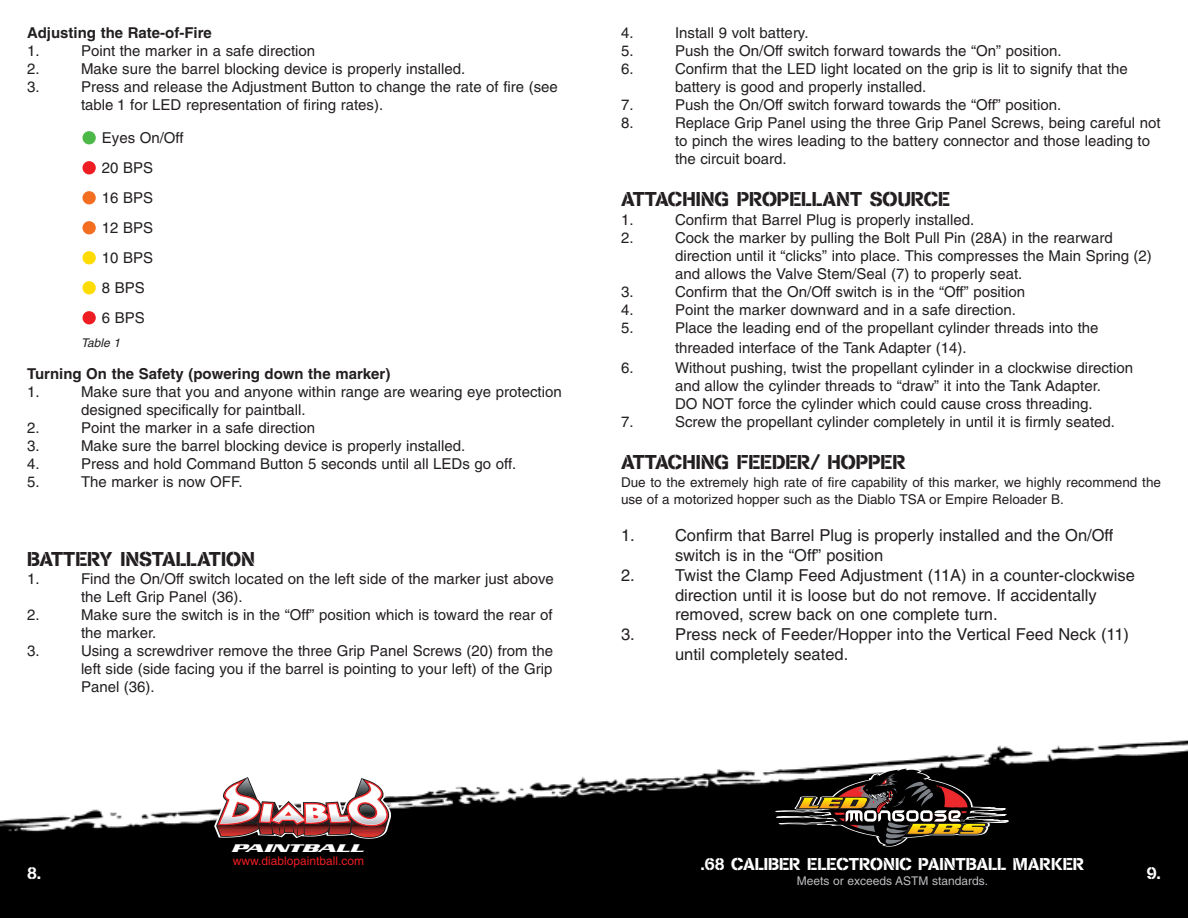
<style>
.page{position:relative;width:1188px;height:918px;background:#fff}
.page>*{position:absolute;margin:0;border:0;box-sizing:border-box;transform-origin:0 0}
.t1{font:21px "Cargo D";color:#231f20}
.t2{font:18px "Cargo D";color:#fff}
.t3{font:16.5px/19.8px "Helvetica";color:#231f20}
.t4{font:15px/18px "Helvetica";color:#231f20}
.t5{font:700 15px "Helvetica";color:#231f20}
.t6{font:13.5px/17.2px "Helvetica";color:#231f20}
.t7{font:12px "Helvetica";color:#bcbdc0}
.t8{font:12px "Helvetica";color:#ee1d23}
.t9{font:italic 12px "Helvetica";color:#231f20}
.t10{font:italic 700 11.55px "Serpentine D";color:#fff;scale:1.82 1}
</style>
<div class="page">
<img style="left:0;top:132px;width:1188px;height:786px">
<svg style="left:215px;top:775px;width:175px;height:64px"></svg>
<svg style="left:776px;top:768px;width:233px;height:78px"></svg>
<div style="left:82px;top:311px;width:14px;height:13px;background:#ee1d23;border-radius:50%"></div>
<div style="left:82px;top:281px;width:14px;height:13px;background:#ffdc01;border-radius:50%"></div>
<div style="left:82px;top:251px;width:14px;height:13px;background:#ffdc01;border-radius:50%"></div>
<div style="left:82px;top:221px;width:14px;height:13px;background:#f36e21;border-radius:50%"></div>
<div style="left:82px;top:191px;width:14px;height:13px;background:#f36e21;border-radius:50%"></div>
<div style="left:82px;top:161px;width:14px;height:13px;background:#ee1d23;border-radius:50%"></div>
<div style="left:82px;top:131px;width:14px;height:13px;background:#4cb848;border-radius:50%"></div>
<p class="t5" style="left:27px;top:27px;width:186px">Adjusting the Rate-of-Fire</p>
<p class="t4" style="left:27px;top:43px;width:14px">1.</p>
<p class="t4" style="left:81px;top:43px;width:236px">Point the marker in a safe direction</p>
<p class="t4" style="left:27px;top:61px;width:14px">2.</p>
<p class="t4" style="left:81px;top:61px;width:386px">Make sure the barrel blocking device is properly installed.</p>
<p class="t4" style="left:27px;top:79px;width:14px">3.</p>
<p class="t4" style="left:81px;top:79px;width:478px">Press and release the Adjustment Button to change the rate of fire (see table 1 for LED representation of firing rates).</p>
<p class="t4" style="left:102px;top:124px;width:83px;line-height:30px">Eyes On/Off<br>20 BPS<br>16 BPS<br>12 BPS<br>10 BPS<br>8 BPS<br>6 BPS</p>
<p class="t9" style="left:81px;top:338px;width:41px">Table 1</p>
<p class="t5" style="left:27px;top:368px;width:365px">Turning On the Safety (powering down the marker)</p>
<p class="t4" style="left:27px;top:384px;width:14px">1.</p>
<p class="t4" style="left:81px;top:384px;width:482px">Make sure that you and anyone within range are wearing eye protection designed specifically for paintball.</p>
<p class="t4" style="left:27px;top:420px;width:14px">2.</p>
<p class="t4" style="left:81px;top:420px;width:236px">Point the marker in a safe direction</p>
<p class="t4" style="left:27px;top:438px;width:14px">3.</p>
<p class="t4" style="left:81px;top:438px;width:386px">Make sure the barrel blocking device is properly installed.</p>
<p class="t4" style="left:27px;top:456px;width:14px">4.</p>
<p class="t4" style="left:81px;top:456px;width:437px">Press and hold Command Button 5 seconds until all LEDs go off.</p>
<p class="t4" style="left:27px;top:474px;width:14px">5.</p>
<p class="t4" style="left:81px;top:474px;width:163px">The marker is now OFF.</p>
<h1 class="t1" style="left:27px;top:546px;width:229px">BATTERY INSTALLATION</h1>
<p class="t4" style="left:27px;top:571px;width:14px">1.</p>
<p class="t4" style="left:81px;top:571px;width:474px">Find the On/Off switch located on the left side of the marker just above the Left Grip Panel (36).</p>
<p class="t4" style="left:27px;top:607px;width:14px">2.</p>
<p class="t4" style="left:81px;top:607px;width:473px">Make sure the switch is in the “Off” position which is toward the rear of the marker.</p>
<p class="t4" style="left:27px;top:643px;width:14px">3.</p>
<p class="t4" style="left:81px;top:643px;width:474px;text-align:justify">Using a screwdriver remove the three Grip Panel Screws (20) from the left side (side facing you if the barrel is pointing to your left) of the Grip Panel (36).</p>
<p class="t10" style="left:232px;top:841px;width:74px">PAINTBALL</p>
<p class="t4" style="left:621px;top:25px;width:14px">4.</p>
<p class="t4" style="left:675px;top:25px;width:135px">Install 9 volt battery.</p>
<p class="t4" style="left:621px;top:43px;width:14px">5.</p>
<p class="t4" style="left:675px;top:43px;width:388px">Push the On/Off switch forward towards the “On” position.</p>
<p class="t4" style="left:621px;top:61px;width:14px">6.</p>
<p class="t4" style="left:675px;top:61px;width:454px">Confirm that the LED light located on the grip is lit to signify that the battery is good and properly installed.</p>
<p class="t4" style="left:621px;top:97px;width:14px">7.</p>
<p class="t4" style="left:675px;top:97px;width:388px">Push the On/Off switch forward towards the “Off” position.</p>
<p class="t4" style="left:621px;top:115px;width:14px">8.</p>
<p class="t4" style="left:675px;top:115px;width:487px">Replace Grip Panel using the three Grip Panel Screws, being careful not to pinch the wires leading to the battery connector and those leading to the circuit board.</p>
<h1 class="t1" style="left:621px;top:187px;width:330px">ATTACHING PROPELLANT SOURCE</h1>
<p class="t4" style="left:621px;top:212px;width:14px">1.</p>
<p class="t4" style="left:675px;top:212px;width:301px">Confirm that Barrel Plug is properly installed.</p>
<p class="t4" style="left:621px;top:230px;width:14px">2.</p>
<p class="t4" style="left:675px;top:230px;width:478px">Cock the marker by pulling the Bolt Pull Pin (28A) in the rearward direction until it “clicks” into place. This compresses the Main Spring (2) and allows the Valve Stem/Seal (7) to properly seat.</p>
<p class="t4" style="left:621px;top:284px;width:14px">3.</p>
<p class="t4" style="left:675px;top:284px;width:352px">Confirm that the On/Off switch is in the “Off” position</p>
<p class="t4" style="left:621px;top:302px;width:14px">4.</p>
<p class="t4" style="left:675px;top:302px;width:343px">Point the marker downward and in a safe direction.</p>
<p class="t4" style="left:621px;top:320px;width:14px">5.</p>
<p class="t4" style="left:675px;top:319px;width:425px;line-height:20.2px">Place the leading end of the propellant cylinder threads into the threaded interface of the Tank Adapter (14).</p>
<p class="t4" style="left:621px;top:360px;width:14px">6.</p>
<p class="t4" style="left:675px;top:360px;width:460px">Without pushing, twist the propellant cylinder in a clockwise direction and allow the cylinder threads to “draw” it into the Tank Adapter.<br>DO NOT force the cylinder which could cause cross threading.</p>
<p class="t4" style="left:621px;top:414px;width:14px">7.</p>
<p class="t4" style="left:675px;top:414px;width:442px">Screw the propellant cylinder completely in until it is firmly seated.</p>
<h1 class="t1" style="left:621px;top:450px;width:286px">ATTACHING FEEDER/ HOPPER</h1>
<p class="t6" style="left:621px;top:475px;width:542px">Due to the extremely high rate of fire capability of this marker, we highly recommend the use of a motorized hopper such as the Diablo TSA or Empire Reloader B.</p>
<p class="t3" style="left:621px;top:527px;width:15px">1.</p>
<p class="t3" style="left:675px;top:527px;width:440px">Confirm that Barrel Plug is properly installed and the On/Off switch is in the “Off” position</p>
<p class="t3" style="left:621px;top:567px;width:15px">2.</p>
<p class="t3" style="left:675px;top:567px;width:462px">Twist the Clamp Feed Adjustment (11A) in a counter-clockwise direction until it is loose but do not remove. If accidentally removed, screw back on one complete turn.</p>
<p class="t3" style="left:621px;top:626px;width:15px">3.</p>
<p class="t3" style="left:675px;top:626px;width:456px">Press neck of Feeder/Hopper into the Vertical Feed Neck (11) until completely seated.</p>
<p class="t8" style="left:233px;top:856px;width:133px">www.diablopaintball.com</p>
<p class="t2" style="left:700px;top:854px;width:385px">.68 CALIBER ELECTRONIC PAINTBALL MARKER</p>
<p class="t7" style="left:797px;top:877px;width:193px">Meets or exceeds ASTM standards.</p>
<p class="t2" style="left:27px;top:863px;width:16px">8.</p>
<p class="t2" style="left:1147px;top:863px;width:16px">9.</p>
</div>
